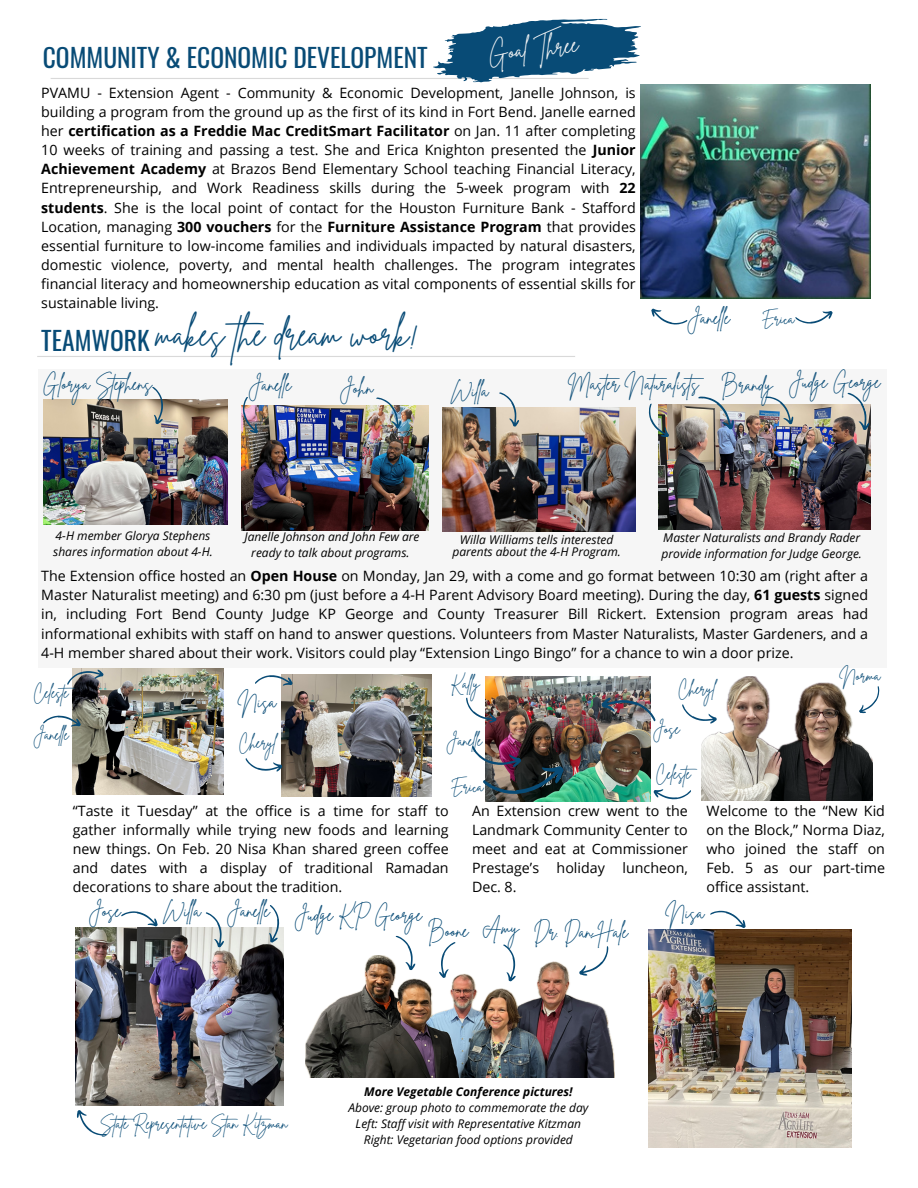
<style>
.page{position:relative;width:918px;height:1188px;background:#fff}
.page>*{position:absolute;margin:0;border:0;box-sizing:border-box;transform-origin:0 0}
.t1{font:34.5px "Brittany Signature";color:#084b76}
.t2{font:25.5px "Oswald";color:#084b76}
.t3{font:22.5px "Brittany Signature";color:#f6f6f6}
.t4{font:18px "Brittany Signature";color:#084b76}
.t5{font:15px "Brittany Signature";color:#084b76}
.t6{font:14.25px/19.2px "Open Sans";color:#000;text-align:justify}
.t7{font:italic 12px/16px "Open Sans";color:#000;text-align:center}
.t8{font:italic 700 12px "Open Sans";color:#000}
.s1{font-weight:700}
</style>
<div class="page">
<div style="left:38px;top:369px;width:849px;height:298px;background:#f6f6f6"></div>
<img style="left:242px;top:405px;width:186px;height:125px">
<hr style="left:37px;top:356px;width:538px;height:1px;background:#d9d9d9">
<img style="left:443px;top:407px;width:192px;height:125px">
<img style="left:659px;top:405px;width:211px;height:124px">
<img style="left:649px;top:930px;width:202px;height:217px">
<img style="left:75px;top:928px;width:208px;height:178px">
<hr style="left:51px;top:78px;width:538px;height:1px;background:#d9d9d9">
<svg style="left:433px;top:18px;width:208px;height:67px"></svg>
<img style="left:44px;top:400px;width:183px;height:125px">
<svg style="left:499px;top:392px;width:23px;height:36px"></svg>
<svg style="left:765px;top:396px;width:32px;height:31px"></svg>
<svg style="left:241px;top:397px;width:19px;height:39px"></svg>
<svg style="left:376px;top:397px;width:29px;height:33px"></svg>
<svg style="left:152px;top:387px;width:12px;height:38px"></svg>
<svg style="left:710px;top:910px;width:39px;height:21px"></svg>
<svg style="left:121px;top:911px;width:39px;height:18px"></svg>
<svg style="left:205px;top:912px;width:22px;height:37px"></svg>
<svg style="left:268px;top:905px;width:12px;height:38px"></svg>
<svg style="left:76px;top:1110px;width:31px;height:26px"></svg>
<svg style="left:698px;top:396px;width:41px;height:36px"></svg>
<svg style="left:648px;top:403px;width:24px;height:38px"></svg>
<img style="left:305px;top:955px;width:309px;height:123px">
<svg style="left:437px;top:942px;width:19px;height:37px"></svg>
<svg style="left:503px;top:944px;width:14px;height:38px"></svg>
<svg style="left:577px;top:946px;width:37px;height:34px"></svg>
<svg style="left:395px;top:935px;width:23px;height:37px"></svg>
<svg style="left:847px;top:392px;width:24px;height:40px"></svg>
<img style="left:486px;top:676px;width:165px;height:125px">
<img style="left:73px;top:669px;width:151px;height:125px">
<img style="left:281px;top:675px;width:151px;height:121px">
<svg style="left:466px;top:697px;width:33px;height:29px"></svg>
<img style="left:600px;top:694px;width:56px;height:28px">
<img style="left:472px;top:746px;width:95px;height:56px">
<svg style="left:653px;top:789px;width:38px;height:11px"></svg>
<svg style="left:67px;top:668px;width:37px;height:17px"></svg>
<svg style="left:43px;top:713px;width:39px;height:16px"></svg>
<svg style="left:255px;top:674px;width:38px;height:13px"></svg>
<svg style="left:245px;top:758px;width:38px;height:15px"></svg>
<svg style="left:682px;top:704px;width:19px;height:17px"></svg>
<img style="left:701px;top:677px;width:171px;height:124px">
<svg style="left:857px;top:686px;width:23px;height:30px"></svg>
<img style="left:640px;top:85px;width:231px;height:213px">
<svg style="left:651px;top:308px;width:37px;height:17px"></svg>
<svg style="left:795px;top:311px;width:38px;height:13px"></svg>
<p class="t2" style="left:43px;top:37px;width:386px">COMMUNITY &amp; ECONOMIC DEVELOPMENT</p>
<p class="t3" style="left:487px;top:39px;width:92px;rotate:-6deg">Goal Three</p>
<p class="t6" style="left:41px;top:83px;width:596px">PVAMU - Extension Agent - Community &amp; Economic Development, Janelle Johnson, is building a program from the ground up as the first of its kind in Fort Bend. Janelle earned her <span class="s1">certification as a Freddie Mac CreditSmart Facilitator</span> on Jan. 11 after completing 10 weeks of training and passing a test. She and Erica Knighton presented the <span class="s1">Junior Achievement Academy</span> at Brazos Bend Elementary School teaching Financial Literacy, Entrepreneurship, and Work Readiness skills during the 5-week program with <span class="s1">22 students</span>. She is the local point of contact for the Houston Furniture Bank - Stafford Location, managing <span class="s1">300 vouchers</span> for the <span class="s1">Furniture Assistance Program</span> that provides essential furniture to low-income families and individuals impacted by natural disasters, domestic violence, poverty, and mental health challenges. The program integrates financial literacy and homeownership education as vital components of essential skills for sustainable living.</p>
<p class="t1" style="left:156px;top:311px;width:264px">makes the dream work!</p>
<h4 class="t2" style="left:41px;top:320px;width:110px">TEAMWORK</h4>
<p class="t4" style="left:687px;top:306px;width:45px">Janel e</p>
<p class="t5" style="left:762px;top:309px;width:34px">Erica</p>
<h4 class="t4" style="left:568px;top:372px;width:143px">Master Naturalists</h4>
<p class="t4" style="left:43px;top:372px;width:111px">Glorya Stephens</p>
<p class="t4" style="left:248px;top:373px;width:45px">Janel e</p>
<p class="t4" style="left:339px;top:376px;width:35px">John</p>
<h4 class="t4" style="left:451px;top:379px;width:39px">Wila</h4>
<p class="t4" style="left:721px;top:373px;width:53px">Brandy</p>
<h5 class="t4" style="left:788px;top:370px;width:93px">Judge George</h5>
<h4 class="t7" style="left:53px;top:527px;width:161px;text-align:left">4-H member Glorya Stephens shares information about 4-H.</h4>
<p class="t7" style="left:245px;top:529px;width:176px">Janelle Johnson and John Few are ready to talk about programs.</p>
<p class="t7" style="left:662px;top:529px;width:202px;text-align:left">Master Naturalists and Brandy Rader provide information for Judge George.</p>
<p class="t7" style="left:452px;top:533px;width:170px;line-height:12px">Willa Williams tells interested parents about the 4-H Program.</p>
<p class="t6" style="left:41px;top:566px;width:828px">The Extension office hosted an <span class="s1">Open House</span> on Monday, Jan 29, with a come and go format between 10:30 am (right after a Master Naturalist meeting) and 6:30 pm (just before a 4-H Parent Advisory Board meeting). During the day, <span class="s1">61 guests</span> signed in, including Fort Bend County Judge KP George and County Treasurer Bill Rickert. Extension program areas had informational exhibits with staff on hand to answer questions. Volunteers from Master Naturalists, Master Gardeners, and a 4-H member shared about their work. Visitors could play “Extension Lingo Bingo” for a chance to win a door prize.</p>
<p class="t5" style="left:839px;top:666px;width:42px">Norma</p>
<h5 class="t5" style="left:451px;top:674px;width:30px">Kal y</h5>
<p class="t5" style="left:446px;top:731px;width:37px">Janel e</p>
<p class="t5" style="left:451px;top:777px;width:34px">Erica</p>
<h5 class="t5" style="left:678px;top:678px;width:39px">Cheryl</h5>
<h5 class="t5" style="left:33px;top:683px;width:47px">Celeste</h5>
<p class="t5" style="left:33px;top:725px;width:37px">Janel e</p>
<p class="t4" style="left:238px;top:690px;width:40px">Nisa</p>
<p class="t5" style="left:239px;top:733px;width:39px">Cheryl</p>
<h5 class="t5" style="left:653px;top:719px;width:28px">Jose</h5>
<p class="t5" style="left:656px;top:764px;width:47px">Celeste</p>
<h5 class="t6" style="left:73px;top:801px;width:377px">“Taste it Tuesday” at the office is a time for staff to gather informally while trying new foods and learning new things. On Feb. 20 Nisa Khan shared green coffee and dates with a display of traditional Ramadan decorations to share about the tradition.</h5>
<h4 class="t6" style="left:472px;top:801px;width:217px">An Extension crew went to the Landmark Community Center to meet and eat at Commissioner Prestage’s holiday luncheon, Dec. 8.</h4>
<h5 class="t6" style="left:707px;top:801px;width:180px">Welcome to the “New Kid on the Block,” Norma Diaz, who joined the staff on Feb. 5 as our part-time office assistant.</h5>
<p class="t4" style="left:88px;top:899px;width:34px">Jose</p>
<p class="t4" style="left:163px;top:899px;width:39px">Wila</p>
<p class="t4" style="left:227px;top:899px;width:45px">Janel e</p>
<p class="t4" style="left:665px;top:901px;width:40px">Nisa</p>
<h5 class="t4" style="left:294px;top:903px;width:129px">Judge KP George</h5>
<p class="t4" style="left:428px;top:919px;width:42px">Boone</p>
<p class="t4" style="left:482px;top:916px;width:39px">Amy</p>
<h5 class="t4" style="left:534px;top:920px;width:96px">Dr. Dan Hale</h5>
<p class="t5" style="left:100px;top:1114px;width:189px">State Representative Stan Kitzman</p>
<p class="t8" style="left:364px;top:1083px;width:210px">More Vegetable Conference pictures!</p>
<p class="t7" style="left:348px;top:1099px;width:242px">Above: group photo to commemorate the day</p>
<h4 class="t7" style="left:356px;top:1115px;width:227px">Left: Staff visit with Representative Kitzman</h4>
<h4 class="t7" style="left:364px;top:1131px;width:210px">Right: Vegetarian food options provided</h4>
</div>
